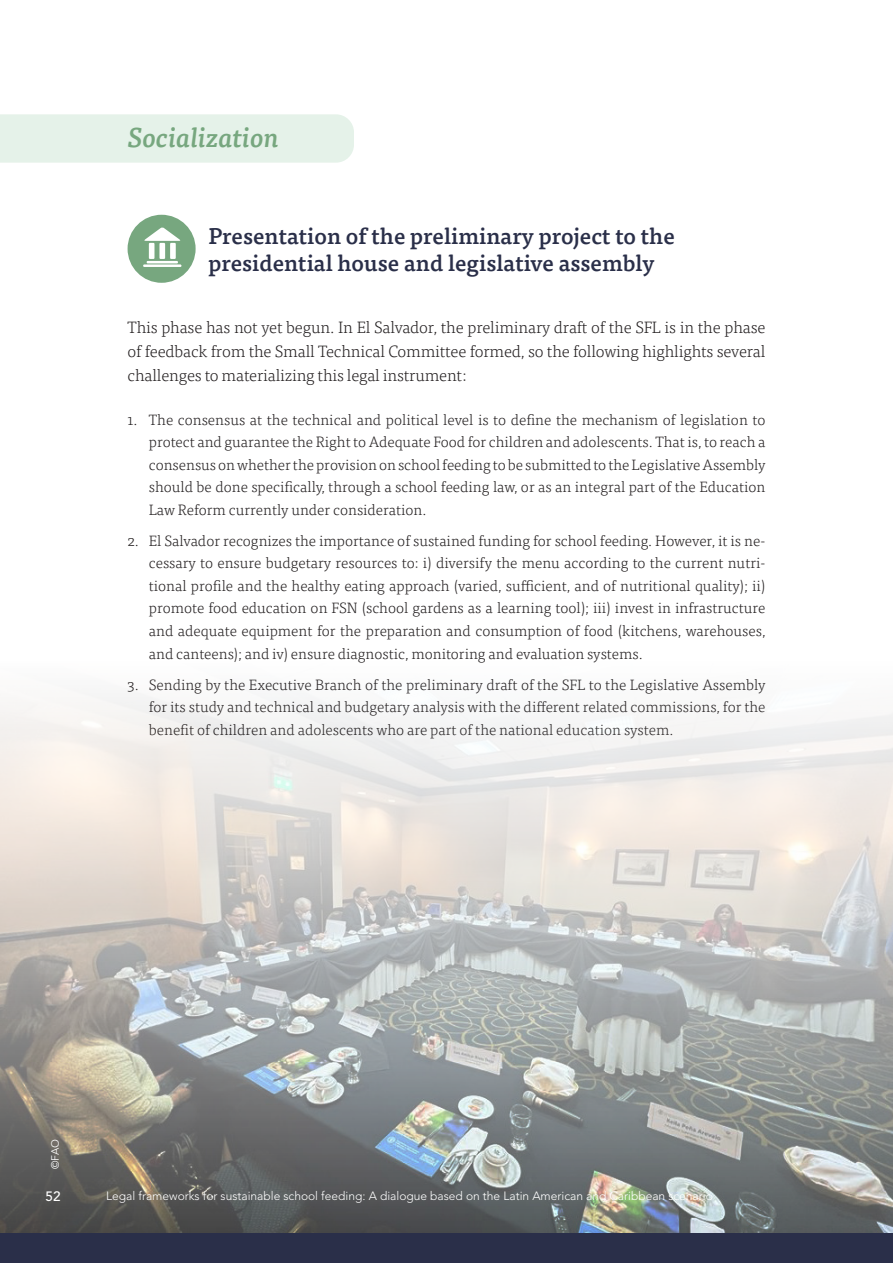
<style>
.page{position:relative;width:893px;height:1263px;background:#fff}
.page>*{position:absolute;margin:0;border:0;box-sizing:border-box;transform-origin:0 0}
.t1{font:italic 500 27px "Tisa OT";color:#77a77f}
.t2{font:500 22.5px/27px "Tisa OT";color:#2a2f49}
.t3{font:300 16.5px/24px "Tisa OT";letter-spacing:-.01em;color:#231f20;text-align:justify}
.t4{font:300 15px/22.5px "Tisa OT";color:#231f20;text-align:justify}
.t5{font:500 13.5px "Avenir";color:#fff}
.t6{font:300 12px "Avenir";color:#fff}
.t7{font:10.5px "Avenir Next LT Pro";color:#fff}
</style>
<div class="page">
<div style="left:0;top:114px;width:354px;height:49px;background:#e5f2e9"></div>
<img style="left:0;top:693px;width:893px;height:540px">
<div style="left:0;top:1233px;width:893px;height:30px;background:#2a2f49"></div>
<div style="left:128px;top:215px;width:68px;height:68px;background:#77a77f;border-radius:50%"></div>
<svg style="left:143px;top:227px;width:39px;height:40px"></svg>
<h1 class="t1" style="left:128px;top:122px;width:153px">Socialization</h1>
<h2 class="t2" style="left:208px;top:223px;width:468px">Presentation of the preliminary project to the presidential house and legislative assembly</h2>
<p class="t3" style="left:128px;top:316px;width:639px">This phase has not yet begun. In El Salvador, the preliminary draft of the SFL is in the phase of feedback from the Small Technical Committee formed, so the following highlights several challenges to materializing this legal instrument:</p>
<p class="t4" style="left:149px;top:409px;width:618px;text-indent:-21px">1. The consensus at the technical and political level is to define the mechanism of legislation to protect and guarantee the Right to Adequate Food for children and adolescents. That is, to reach a consensus on whether the provision on school feeding to be submitted to the Legislative Assembly should be done specifically, through a school feeding law, or as an integral part of the Education Law Reform currently under consideration.</p>
<p class="t4" style="left:149px;top:530px;width:618px;text-indent:-21px">2. El Salvador recognizes the importance of sustained funding for school feeding. However, it is ne&shy;cessary to ensure budgetary resources to: i) diversify the menu according to the current nutri&shy;tional profile and the healthy eating approach (varied, sufficient, and of nutritional quality); ii) promote food education on FSN (school gardens as a learning tool); iii) invest in infrastructure and adequate equipment for the preparation and consumption of food (kitchens, warehouses, and canteens); and iv) ensure diagnostic, monitoring and evaluation systems.</p>
<p class="t4" style="left:149px;top:673px;width:618px;text-indent:-21px">3. Sending by the Executive Branch of the preliminary draft of the SFL to the Legislative Assembly for its study and technical and budgetary analysis with the different related commissions, for the benefit of children and adolescents who are part of the national education system.</p>
<p class="t7" style="left:49px;top:1169px;width:32px;rotate:-90deg">©FAO</p>
<p class="t5" style="left:46px;top:1188px;width:17px">52</p>
<p class="t6" style="left:106px;top:1188px;width:608px">Legal frameworks for sustainable school feeding: A dialogue based on the Latin American and Caribbean scenario</p>
</div>
